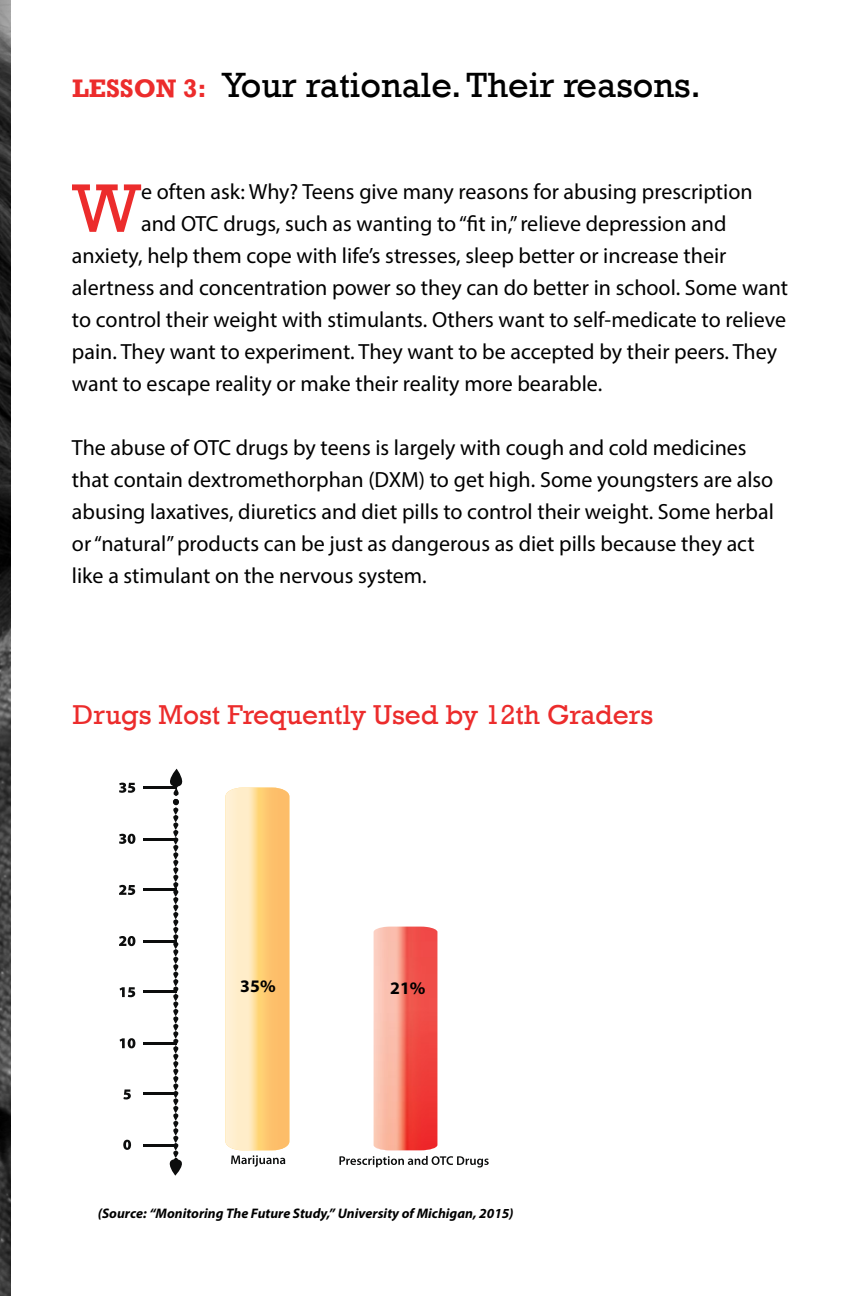
<style>
.page{position:relative;width:864px;height:1296px;background:#fff}
.page>*{position:absolute;margin:0;border:0;box-sizing:border-box;transform-origin:0 0}
.t1{font:69.2px "Rockwell";color:#ec2c2c}
.t2{font:36px "Rockwell";color:#000}
.t3{font:28px "Rockwell";color:#ec2c2c}
.t4{font:22px/32px "Myriad Pro";color:#000}
.t5{font:700 17.6px "Myriad Pro";color:#000}
.t6{font:italic 700 13.8px "Myriad Pro";color:#000}
.s1{font-weight:700;font-size:26px;color:#ec2c2c}
</style>
<div class="page">
<img style="left:0;top:0;width:11px;height:1296px">
<hr style="left:144px;top:1144px;width:33px;height:3px;background:#0c0d0d">
<hr style="left:144px;top:1092px;width:33px;height:3px;background:#0c0d0d">
<hr style="left:144px;top:1042px;width:33px;height:3px;background:#0c0d0d">
<hr style="left:144px;top:990px;width:33px;height:3px;background:#0c0d0d">
<hr style="left:144px;top:940px;width:33px;height:3px;background:#0c0d0d">
<hr style="left:144px;top:888px;width:33px;height:3px;background:#0c0d0d">
<hr style="left:144px;top:838px;width:33px;height:2px;background:#0c0d0d">
<hr style="left:144px;top:786px;width:33px;height:3px;background:#0c0d0d">
<svg style="left:164px;top:769px;width:19px;height:407px"></svg>
<svg style="left:123px;top:1089px;width:8px;height:10px"></svg>
<svg style="left:123px;top:1140px;width:8px;height:10px"></svg>
<svg style="left:120px;top:1038px;width:15px;height:10px"></svg>
<svg style="left:120px;top:987px;width:15px;height:10px"></svg>
<svg style="left:119px;top:936px;width:16px;height:10px"></svg>
<svg style="left:119px;top:885px;width:16px;height:10px"></svg>
<svg style="left:119px;top:834px;width:16px;height:10px"></svg>
<svg style="left:119px;top:783px;width:16px;height:10px"></svg>
<img style="left:374px;top:927px;width:63px;height:223px">
<hr style="left:289px;top:796px;width:1px;height:345px;background:#fedca7">
<svg style="left:225px;top:788px;width:64px;height:379px;background:#fcd79b"></svg>
<svg style="left:339px;top:1156px;width:150px;height:11px"></svg>
<h2 class="t2" style="left:72px;top:64px;width:631px"><span class="s1">LESSON 3:</span> Your rationale. Their reasons.</h2>
<h1 class="t1" style="left:72px;top:168px;width:71px">W</h1>
<p class="t4" style="left:141px;top:176px;width:613px">e often ask: Why? Teens give many reasons for abusing prescription</p>
<p class="t4" style="left:141px;top:208px;width:587px">and OTC drugs, such as wanting to “fit in,” relieve depression and</p>
<p class="t4" style="left:72px;top:240px;width:656px">anxiety, help them cope with life’s stresses, sleep better or increase their</p>
<p class="t4" style="left:72px;top:272px;width:718px">alertness and concentration power so they can do better in school. Some want</p>
<p class="t4" style="left:72px;top:304px;width:716px">to control their weight with stimulants. Others want to self-medicate to relieve</p>
<p class="t4" style="left:72px;top:336px;width:707px">pain. They want to experiment. They want to be accepted by their peers. They</p>
<p class="t4" style="left:72px;top:368px;width:532px">want to escape reality or make their reality more bearable.</p>
<p class="t4" style="left:72px;top:432px;width:703px">The abuse of OTC drugs by teens is largely with cough and cold medicines that contain dextromethorphan (DXM) to get high. Some youngsters are also abusing laxatives, diuretics and diet pills to control their weight. Some herbal or “natural” products can be just as dangerous as diet pills because they act like a stimulant on the nervous system.</p>
<p class="t3" style="left:73px;top:699px;width:582px">Drugs Most Frequently Used by 12th Graders</p>
<p class="t5" style="left:240px;top:975px;width:37px">35%</p>
<p class="t5" style="left:390px;top:976px;width:37px">21%</p>
<p class="t6" style="left:98px;top:1205px;width:417px">(Source: “Monitoring The Future Study,” University of Michigan, 2015)</p>
</div>
